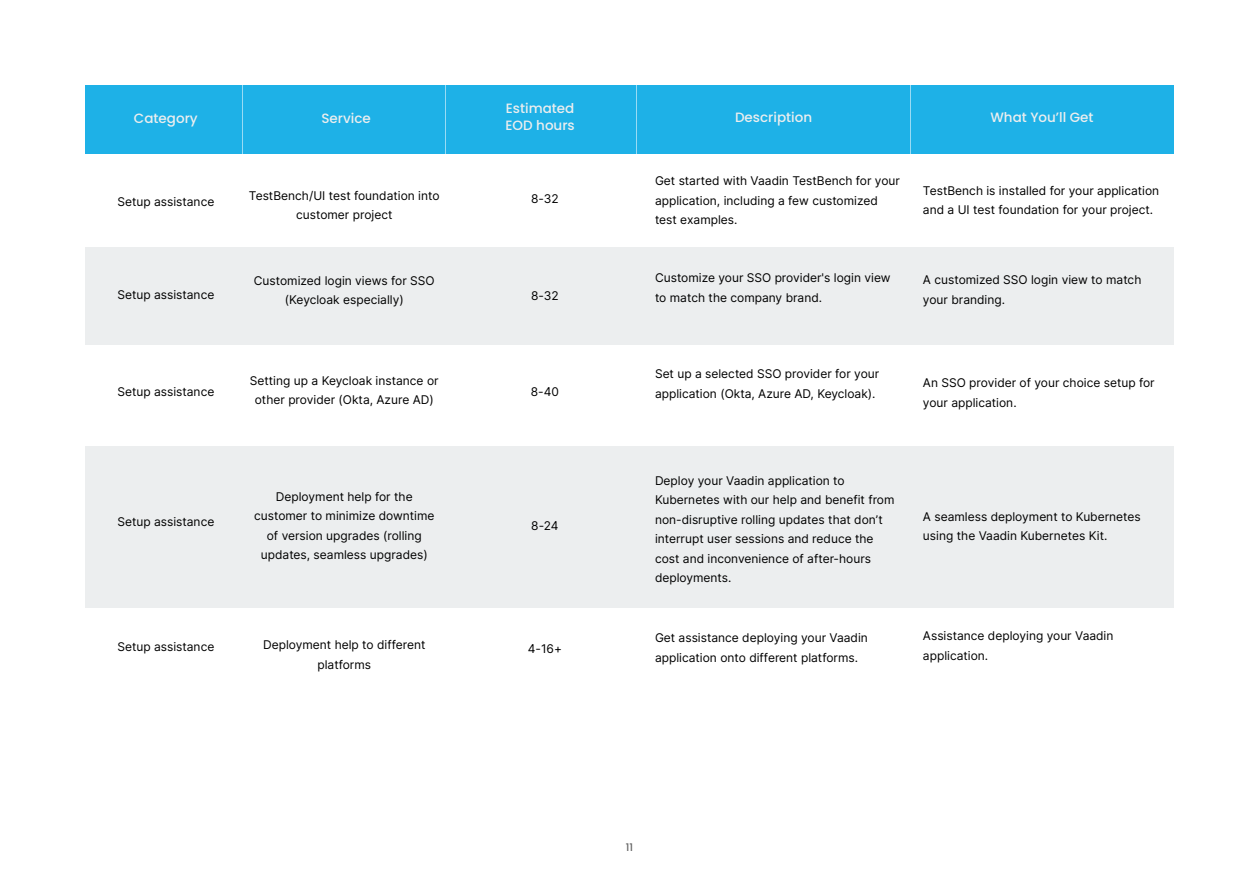
<style>
.page{position:relative;width:1259px;height:893px;background:#fff}
.page>*{position:absolute;margin:0;border:0;box-sizing:border-box;transform-origin:0 0}
.t1{font:500 13.5px/16.5px "Poppins";color:#eceeef}
.t2{font:12px/19.5px "Inter";color:#000}
.t3{font:500 10.5px "Poppins";color:#666}
</style>
<div class="page">
<div style="left:85px;top:85px;width:1089px;height:68px;background:#1eb1e7"></div>
<hr style="left:242px;top:85px;width:1px;height:68px;background:#fff">
<hr style="left:445px;top:86px;width:1px;height:68px;background:#fff">
<hr style="left:636px;top:85px;width:1px;height:68px;background:#fff">
<hr style="left:910px;top:85px;width:1px;height:68px;background:#fff">
<div style="left:85px;top:248px;width:1089px;height:99px;background:#eceeef"></div>
<div style="left:85px;top:446px;width:1089px;height:163px;background:#eceeef"></div>
<div style="left:85px;top:345px;width:1089px;height:100px;background:#fff"></div>
<p class="t1" style="left:134px;top:110px;width:65px">Category</p>
<p class="t1" style="left:321px;top:110px;width:51px">Service</p>
<p class="t1" style="left:505px;top:100px;width:71px">Estimated<br>EOD hours</p>
<p class="t1" style="left:735px;top:109px;width:79px">Description</p>
<p class="t1" style="left:990px;top:109px;width:105px">What You’ll Get</p>
<p class="t2" style="left:117px;top:192px;width:98px">Setup assistance</p>
<p class="t2" style="left:249px;top:185px;width:192px;text-align:center">TestBench/UI test foundation into customer project</p>
<p class="t2" style="left:531px;top:189px;width:29px">8-32</p>
<p class="t2" style="left:117px;top:284px;width:98px">Setup assistance</p>
<p class="t2" style="left:254px;top:270px;width:182px;text-align:center">Customized login views for SSO (Keycloak especially)</p>
<p class="t2" style="left:531px;top:285px;width:29px">8-32</p>
<p class="t2" style="left:117px;top:382px;width:98px">Setup assistance</p>
<p class="t2" style="left:250px;top:370px;width:190px;text-align:center">Setting up a Keycloak instance or other provider (Okta, Azure AD)</p>
<p class="t2" style="left:531px;top:382px;width:30px">8-40</p>
<p class="t2" style="left:117px;top:512px;width:98px">Setup assistance</p>
<p class="t2" style="left:254px;top:486px;width:182px;text-align:center">Deployment help for the customer to minimize downtime of version upgrades (rolling updates, seamless upgrades)</p>
<p class="t2" style="left:531px;top:516px;width:29px">8-24</p>
<p class="t2" style="left:655px;top:171px;width:246px">Get started with Vaadin TestBench for your application, including a few customized test examples.</p>
<p class="t2" style="left:923px;top:181px;width:238px">TestBench is installed for your application and a UI test foundation for your project.</p>
<p class="t2" style="left:655px;top:268px;width:237px">Customize your SSO provider's login view to match the company brand.</p>
<p class="t2" style="left:923px;top:270px;width:220px">A customized SSO login view to match your branding.</p>
<p class="t2" style="left:655px;top:364px;width:226px">Set up a selected SSO provider for your application (Okta, Azure AD, Keycloak).</p>
<p class="t2" style="left:923px;top:373px;width:233px">An SSO provider of your choice setup for your application.</p>
<p class="t2" style="left:655px;top:470px;width:241px">Deploy your Vaadin application to Kubernetes with our help and benefit from non-disruptive rolling updates that don’t interrupt user sessions and reduce the cost and inconvenience of after-hours deployments.</p>
<p class="t2" style="left:923px;top:506px;width:219px">A seamless deployment to Kubernetes using the Vaadin Kubernetes Kit.</p>
<p class="t2" style="left:117px;top:636px;width:98px">Setup assistance</p>
<p class="t2" style="left:263px;top:635px;width:164px;text-align:center">Deployment help to different platforms</p>
<p class="t2" style="left:528px;top:638px;width:36px">4-16+</p>
<p class="t2" style="left:655px;top:628px;width:214px">Get assistance deploying your Vaadin application onto different platforms.</p>
<p class="t2" style="left:923px;top:626px;width:192px">Assistance deploying your Vaadin application.</p>
<p class="t3" style="left:626px;top:841px;width:9px">11</p>
</div>
